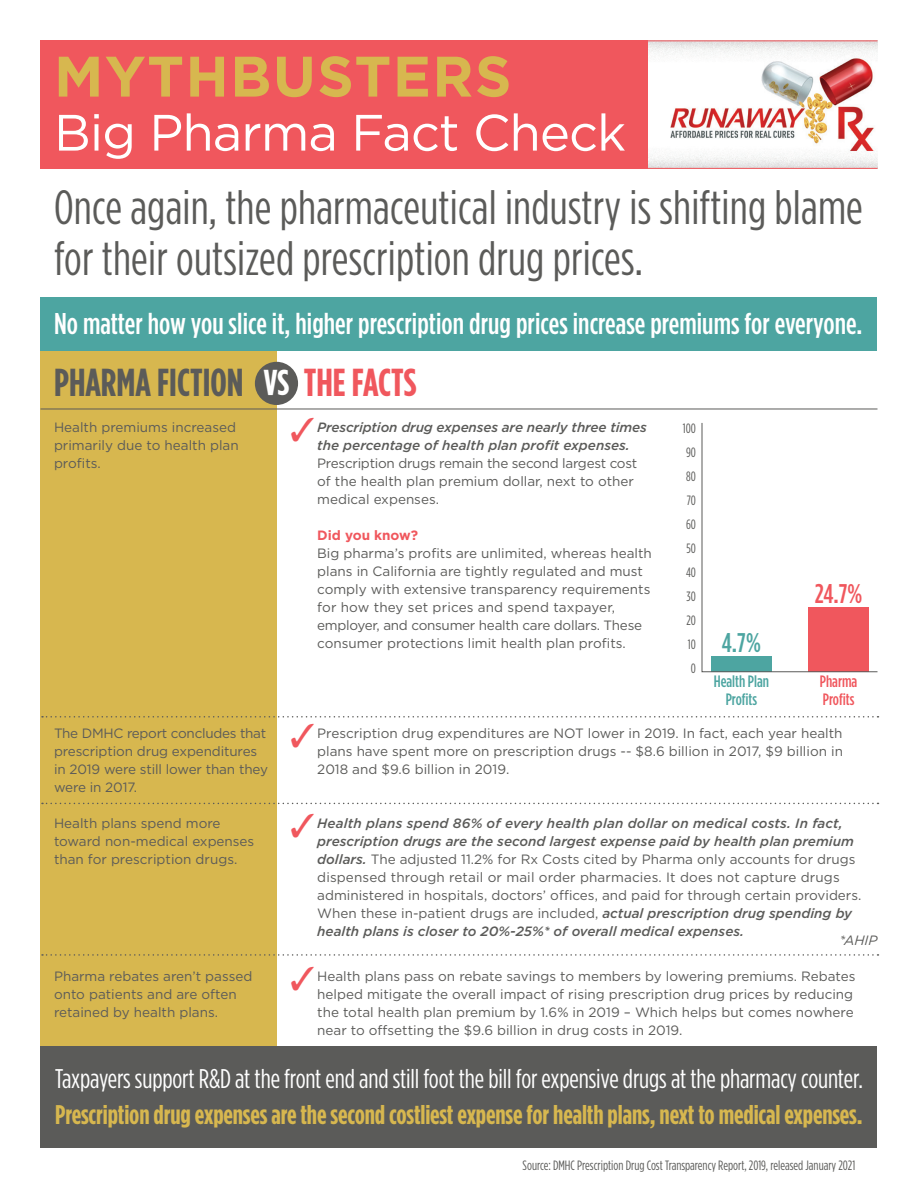
<style>
.page{position:relative;width:918px;height:1188px;background:#fff}
.page>*{position:absolute;margin:0;border:0;box-sizing:border-box;transform-origin:0 0}
.t1{font:700 57px "Gotham";letter-spacing:.025em;color:#d7b74f}
.t2{font:51px "Gotham";letter-spacing:-.02em;color:#fff}
.t3{font:48px/51px "Gotham Condensed";letter-spacing:.005em;color:#5b5b59}
.t4{font:700 39px "Gotham Condensed";color:#5b5b59}
.t5{font:700 39px "Gotham Condensed";color:#f0575d}
.t6{font:500 30px "Gotham Condensed";letter-spacing:.005em;color:#fff}
.t7{font:27px "Gotham Condensed";letter-spacing:-.005em;color:#fff}
.t8{font:700 27px "Gotham Condensed";letter-spacing:-.005em;color:#d7b74f}
.t9{font:500 27px "Gotham Condensed";color:#f0575d}
.t10{font:500 27px "Gotham Condensed";color:#4da5a1}
.t11{font:500 16.5px/18px "Gotham Condensed";color:#4da5a1;text-align:center}
.t12{font:500 16.5px/18px "Gotham Condensed";color:#f0575d}
.t13{font:13.5px/18px "Gotham";color:#5b5b59}
.t14{font:13.5px "Gotham Condensed";color:#5b5b59}
.t15{font:italic 13.5px "Gotham";color:#5b5b59}
.s1{font-size:36px;color:#fff}
.s2{color:#f0575d}
.s3{font-weight:500;font-style:italic}
.s4{font-weight:700;color:#f0575d}
</style>
<div class="page">
<img style="left:648px;top:41px;width:230px;height:127px">
<div style="left:40px;top:351px;width:237px;height:695px;background:#d7b74f"></div>
<div style="left:40px;top:297px;width:838px;height:54px;background:#4da5a1"></div>
<div style="left:40px;top:40px;width:608px;height:129px;background:#f0575d"></div>
<div style="left:40px;top:1046px;width:838px;height:102px;background:#5b5b59"></div>
<hr style="left:40px;top:40px;width:838px;height:1px;background:#f0575d">
<hr style="left:40px;top:168px;width:838px;height:1px;background:#f0575d">
<hr style="left:40px;top:409px;width:838px;height:1px;background:#5b5b59">
<svg style="left:42px;top:803px;width:837px;height:1px"></svg>
<svg style="left:42px;top:954px;width:837px;height:2px"></svg>
<svg style="left:42px;top:716px;width:837px;height:2px"></svg>
<div style="left:255px;top:362px;width:43px;height:43px;background:#5b5b59;border-radius:50%"></div>
<svg style="left:701px;top:423px;width:177px;height:250px"></svg>
<p class="t1" style="left:54px;top:39px;width:459px">MYTHBUSTERS</p>
<p class="t2" style="left:54px;top:100px;width:574px">Big Pharma Fact Check</p>
<p class="t3" style="left:54px;top:181px;width:811px">Once again, the pharmaceutical industry is shifting blame for their outsized prescription drug prices.</p>
<p class="t6" style="left:54px;top:307px;width:810px">No matter how you slice it, higher prescription drug prices increase premiums for everyone.</p>
<p class="t4" style="left:54px;top:359px;width:191px">PHARMA FICTION</p>
<p class="t13" style="left:54px;top:418px;width:186px">Health premiums increased primarily due to health plan profits.</p>
<p class="t5" style="left:264px;top:359px;width:154px"><span class="s1">VS</span> THE FACTS</p>
<p class="t13" style="left:317px;top:418px;width:331px;text-indent:-27px"><span class="s2">✓</span> <span class="s3">Prescription drug expenses are nearly three times the percentage of health plan profit expenses.<br></span>Prescription drugs remain the second largest cost of the health plan premium dollar, next to other medical expenses.</p>
<p class="t13" style="left:317px;top:526px;width:336px"><span class="s4">Did you know?<br></span>Big pharma’s profits are unlimited, whereas health plans in California are tightly regulated and must comply with extensive transparency requirements for how they set prices and spend taxpayer, employer, and consumer health care dollars. These consumer protections limit health plan profits.</p>
<p class="t14" style="left:683px;top:420px;width:15px">100</p>
<p class="t14" style="left:686px;top:444px;width:11px">90</p>
<p class="t14" style="left:686px;top:468px;width:11px">80</p>
<p class="t14" style="left:687px;top:492px;width:11px">70</p>
<p class="t14" style="left:686px;top:516px;width:11px">60</p>
<p class="t14" style="left:686px;top:540px;width:11px">50</p>
<p class="t14" style="left:686px;top:564px;width:11px">40</p>
<p class="t14" style="left:687px;top:588px;width:11px">30</p>
<p class="t14" style="left:686px;top:612px;width:11px">20</p>
<p class="t14" style="left:688px;top:636px;width:10px">10</p>
<p class="t14" style="left:691px;top:660px;width:7px">0</p>
<p class="t10" style="left:722px;top:627px;width:40px">4.7%</p>
<p class="t9" style="left:815px;top:578px;width:49px">24.7%</p>
<p class="t11" style="left:714px;top:672px;width:57px">Health Plan<br>Profits</p>
<p class="t12" style="left:820px;top:672px;width:39px">Pharma<br>Profits</p>
<p class="t13" style="left:54px;top:724px;width:216px">The DMHC report concludes that prescription drug expenditures in 2019 were still lower than they were in 2017.</p>
<p class="t13" style="left:54px;top:814px;width:202px">Health plans spend more toward non-medical expenses than for prescription drugs.</p>
<p class="t13" style="left:54px;top:967px;width:200px">Pharma rebates aren’t passed onto patients and are often retained by health plans.</p>
<p class="t13" style="left:317px;top:724px;width:527px;text-align:justify;text-indent:-27px"><span class="s2">✓</span>Prescription drug expenditures are NOT lower in 2019. In fact, each year health plans have spent more on prescription drugs -- $8.6 billion in 2017, $9 billion in 2018 and $9.6 billion in 2019.</p>
<p class="t13" style="left:317px;top:814px;width:546px;text-indent:-27px"><span class="s2">✓</span> <span class="s3">Health plans spend 86% of every health plan dollar on medical costs. In fact, prescription drugs are the second largest expense paid by health plan premium dollars.</span> The adjusted 11.2% for Rx Costs cited by Pharma only accounts for drugs dispensed through retail or mail order pharmacies. It does not capture drugs administered in hospitals, doctors’ offices, and paid for through certain providers.<br>When these in-patient drugs are included, <span class="s3">actual prescription drug spending by health plans is closer to 20%-25%* of overall medical expenses.</span></p>
<p class="t15" style="left:839px;top:931px;width:40px">*AHIP</p>
<p class="t13" style="left:317px;top:967px;width:540px;text-indent:-27px"><span class="s2">✓</span> Health plans pass on rebate savings to members by lowering premiums. Rebates helped mitigate the overall impact of rising prescription drug prices by reducing the total health plan premium by 1.6% in 2019 – Which helps but comes nowhere near to offsetting the $9.6 billion in drug costs in 2019.</p>
<p class="t7" style="left:55px;top:1063px;width:809px">Taxpayers support R&amp;D at the front end and still foot the bill for expensive drugs at the pharmacy counter.</p>
<p class="t8" style="left:55px;top:1099px;width:809px">Prescription drug expenses are the second costliest expense for health plans, next to medical expenses.</p>
<p class="t14" style="left:523px;top:1157px;width:334px">Source: DMHC Prescription Drug Cost Transparency Report, 2019, released January 2021</p>
</div>
